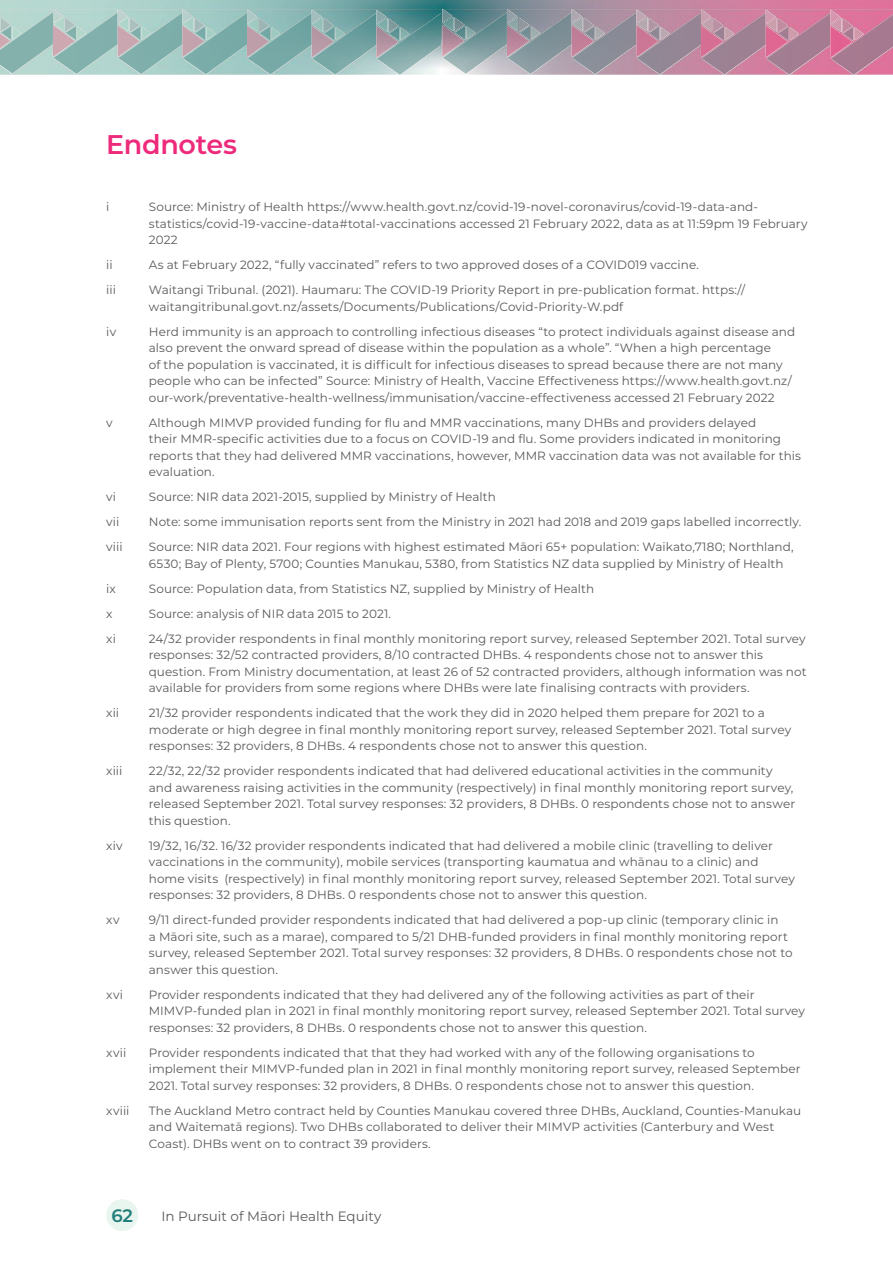
<style>
.page{position:relative;width:893px;height:1263px;background:#fff}
.page>*{position:absolute;margin:0;border:0;box-sizing:border-box;transform-origin:0 0}
.Level_1{font:600 27px "Montserrat";letter-spacing:-.01em;color:#ee2a7b}
.t1{font:600 18px "Montserrat";color:#237e7b}
.t2{font:13.5px "Montserrat";color:#58595b}
.Body{font:12px/16.5px "Montserrat";letter-spacing:.005em;color:#58595b}
</style>
<div class="page">
<div style="left:106px;top:1199px;width:32px;height:32px;background:#e9f5ef;border-radius:50%"></div>
<img style="left:0;top:0;width:893px;height:75px">
<img style="left:0;top:12px;width:441px;height:63px">
<svg style="left:53px;top:10px;width:10px;height:13px"></svg>
<img style="left:54px;top:17px;width:21px;height:8px">
<img style="left:75px;top:26px;width:11px;height:14px">
<img style="left:53px;top:25px;width:22px;height:32px">
<svg style="left:118px;top:10px;width:10px;height:7px"></svg>
<img style="left:118px;top:17px;width:22px;height:8px">
<img style="left:140px;top:26px;width:11px;height:14px">
<img style="left:118px;top:25px;width:22px;height:32px">
<svg style="left:182px;top:10px;width:11px;height:13px"></svg>
<img style="left:183px;top:17px;width:22px;height:9px">
<img style="left:204px;top:26px;width:1px;height:15px">
<svg style="left:206px;top:27px;width:10px;height:13px"></svg>
<img style="left:182px;top:25px;width:22px;height:32px">
<img style="left:247px;top:10px;width:10px;height:14px">
<img style="left:248px;top:17px;width:21px;height:9px">
<img style="left:269px;top:26px;width:1px;height:15px">
<svg style="left:271px;top:27px;width:9px;height:13px"></svg>
<img style="left:247px;top:26px;width:22px;height:31px">
<img style="left:312px;top:10px;width:10px;height:8px">
<img style="left:312px;top:18px;width:22px;height:8px">
<img style="left:334px;top:27px;width:1px;height:14px">
<svg style="left:336px;top:27px;width:9px;height:13px"></svg>
<img style="left:312px;top:26px;width:22px;height:32px">
<img style="left:376px;top:10px;width:11px;height:14px">
<img style="left:377px;top:18px;width:22px;height:9px">
<img style="left:398px;top:27px;width:1px;height:14px">
<svg style="left:400px;top:27px;width:10px;height:13px"></svg>
<img style="left:376px;top:26px;width:22px;height:32px">
<svg style="left:442px;top:9px;width:10px;height:14px"></svg>
<img style="left:442px;top:25px;width:1px;height:32px">
<img style="left:443px;top:12px;width:387px;height:63px">
<svg style="left:507px;top:9px;width:10px;height:14px"></svg>
<img style="left:508px;top:17px;width:21px;height:8px">
<img style="left:529px;top:26px;width:11px;height:14px">
<img style="left:507px;top:25px;width:22px;height:32px">
<svg style="left:572px;top:9px;width:10px;height:8px"></svg>
<img style="left:572px;top:17px;width:22px;height:8px">
<img style="left:594px;top:26px;width:11px;height:14px">
<img style="left:572px;top:25px;width:22px;height:32px">
<svg style="left:636px;top:9px;width:10px;height:14px"></svg>
<img style="left:637px;top:17px;width:22px;height:9px">
<img style="left:658px;top:26px;width:1px;height:15px">
<svg style="left:660px;top:27px;width:10px;height:13px"></svg>
<img style="left:636px;top:25px;width:22px;height:32px">
<img style="left:701px;top:10px;width:10px;height:14px">
<img style="left:702px;top:17px;width:21px;height:9px">
<img style="left:723px;top:26px;width:1px;height:15px">
<svg style="left:725px;top:27px;width:9px;height:13px"></svg>
<img style="left:701px;top:26px;width:22px;height:31px">
<img style="left:766px;top:10px;width:10px;height:8px">
<img style="left:766px;top:18px;width:22px;height:8px">
<img style="left:788px;top:27px;width:1px;height:14px">
<svg style="left:790px;top:27px;width:9px;height:13px"></svg>
<img style="left:766px;top:26px;width:22px;height:32px">
<img style="left:830px;top:10px;width:11px;height:14px">
<img style="left:830px;top:26px;width:1px;height:32px">
<img style="left:831px;top:14px;width:62px;height:61px">
<h1 class="Level_1" style="left:106px;top:125px;width:132px">Endnotes</h1>
<p class="Body" style="left:106px;top:198px;width:5px">i</p>
<p class="Body" style="left:149px;top:198px;width:660px">Source: Ministry of Health https://www.health.govt.nz/covid-19-novel-coronavirus/covid-19-data-and&shy;statistics/covid-19-vaccine-data#total-vaccinations accessed 21 February 2022, data as at 11:59pm 19 February<br>2022</p>
<p class="Body" style="left:106px;top:256px;width:8px">ii</p>
<p class="Body" style="left:149px;top:256px;width:552px">As at February 2022, “fully vaccinated” refers to two approved doses of a COVID019 vaccine.</p>
<p class="Body" style="left:106px;top:281px;width:11px">iii</p>
<p class="Body" style="left:149px;top:281px;width:598px">Waitangi Tribunal. (2021). Haumaru: The COVID-19 Priority Report in pre-publication format. https:// waitangitribunal.govt.nz/assets/Documents/Publications/Covid-Priority-W.pdf</p>
<p class="Body" style="left:106px;top:323px;width:11px">iv</p>
<p class="Body" style="left:149px;top:323px;width:648px">Herd immunity is an approach to controlling infectious diseases “to protect individuals against disease and also prevent the onward spread of disease within the population as a whole”. “When a high percentage<br>of the population is vaccinated, it is difficult for infectious diseases to spread because there are not many people who can be infected” Source: Ministry of Health, Vaccine Effectiveness https://www.health.govt.nz/ our-work/preventative-health-wellness/immunisation/vaccine-effectiveness accessed 21 February 2022</p>
<p class="Body" style="left:106px;top:414px;width:8px">v</p>
<p class="Body" style="left:149px;top:414px;width:654px">Although MIMVP provided funding for flu and MMR vaccinations, many DHBs and providers delayed<br>their MMR-specific activities due to a focus on COVID-19 and flu. Some providers indicated in monitoring reports that they had delivered MMR vaccinations, however, MMR vaccination data was not available for this evaluation.</p>
<p class="Body" style="left:106px;top:488px;width:11px">vi</p>
<p class="Body" style="left:149px;top:488px;width:349px">Source: NIR data 2021-2015, supplied by Ministry of Health</p>
<p class="Body" style="left:106px;top:513px;width:15px">vii</p>
<p class="Body" style="left:149px;top:513px;width:654px">Note: some immunisation reports sent from the Ministry in 2021 had 2018 and 2019 gaps labelled incorrectly.</p>
<p class="Body" style="left:106px;top:538px;width:18px">viii</p>
<p class="Body" style="left:149px;top:538px;width:646px">Source: NIR data 2021. Four regions with highest estimated Māori 65+ population: Waikato,7180; Northland,<br>6530; Bay of Plenty, 5700; Counties Manukau, 5380, from Statistics NZ data supplied by Ministry of Health</p>
<p class="Body" style="left:106px;top:580px;width:11px">ix</p>
<p class="Body" style="left:149px;top:580px;width:447px">Source: Population data, from Statistics NZ, supplied by Ministry of Health</p>
<p class="Body" style="left:106px;top:605px;width:8px">x</p>
<p class="Body" style="left:149px;top:605px;width:244px">Source: analysis of NIR data 2015 to 2021.</p>
<p class="Body" style="left:106px;top:630px;width:11px">xi</p>
<p class="Body" style="left:149px;top:630px;width:659px">24/32 provider respondents in final monthly monitoring report survey, released September 2021. Total survey responses: 32/52 contracted providers, 8/10 contracted DHBs. 4 respondents chose not to answer this question. From Ministry documentation, at least 26 of 52 contracted providers, although information was not available for providers from some regions where DHBs were late finalising contracts with providers.</p>
<p class="Body" style="left:106px;top:704px;width:14px">xii</p>
<p class="Body" style="left:149px;top:704px;width:644px">21/32 provider respondents indicated that the work they did in 2020 helped them prepare for 2021 to a moderate or high degree in final monthly monitoring report survey, released September 2021. Total survey responses: 32 providers, 8 DHBs. 4 respondents chose not to answer this question.</p>
<p class="Body" style="left:106px;top:762px;width:18px">xiii</p>
<p class="Body" style="left:149px;top:762px;width:648px">22/32, 22/32 provider respondents indicated that had delivered educational activities in the community and awareness raising activities in the community (respectively) in final monthly monitoring report survey, released September 2021. Total survey responses: 32 providers, 8 DHBs. 0 respondents chose not to answer this question.</p>
<p class="Body" style="left:106px;top:837px;width:18px">xiv</p>
<p class="Body" style="left:149px;top:837px;width:647px">19/32, 16/32. 16/32 provider respondents indicated that had delivered a mobile clinic (travelling to deliver vaccinations in the community), mobile services (transporting kaumatua and whānau to a clinic) and home visits (respectively) in final monthly monitoring report survey, released September 2021. Total survey responses: 32 providers, 8 DHBs. 0 respondents chose not to answer this question.</p>
<p class="Body" style="left:106px;top:911px;width:15px">xv</p>
<p class="Body" style="left:149px;top:911px;width:645px">9/11 direct-funded provider respondents indicated that had delivered a pop-up clinic (temporary clinic in<br>a Māori site, such as a marae), compared to 5/21 DHB-funded providers in final monthly monitoring report survey, released September 2021. Total survey responses: 32 providers, 8 DHBs. 0 respondents chose not to answer this question.</p>
<p class="Body" style="left:106px;top:986px;width:18px">xvi</p>
<p class="Body" style="left:149px;top:986px;width:658px">Provider respondents indicated that they had delivered any of the following activities as part of their<br>MIMVP-funded plan in 2021 in final monthly monitoring report survey, released September 2021. Total survey responses: 32 providers, 8 DHBs. 0 respondents chose not to answer this question.</p>
<p class="Body" style="left:106px;top:1044px;width:22px">xvii</p>
<p class="Body" style="left:149px;top:1044px;width:653px">Provider respondents indicated that that they had worked with any of the following organisations to implement their MIMVP-funded plan in 2021 in final monthly monitoring report survey, released September<br>2021. Total survey responses: 32 providers, 8 DHBs. 0 respondents chose not to answer this question.</p>
<p class="Body" style="left:106px;top:1102px;width:25px">xviii</p>
<p class="Body" style="left:149px;top:1102px;width:654px">The Auckland Metro contract held by Counties Manukau covered three DHBs, Auckland, Counties-Manukau and Waitematā regions). Two DHBs collaborated to deliver their MIMVP activities (Canterbury and West<br>Coast). DHBs went on to contract 39 providers.</p>
<h2 class="t1" style="left:111px;top:1203px;width:23px">62</h2>
<p class="t2" style="left:162px;top:1207px;width:221px">In Pursuit of Māori Health Equity</p>
</div>
